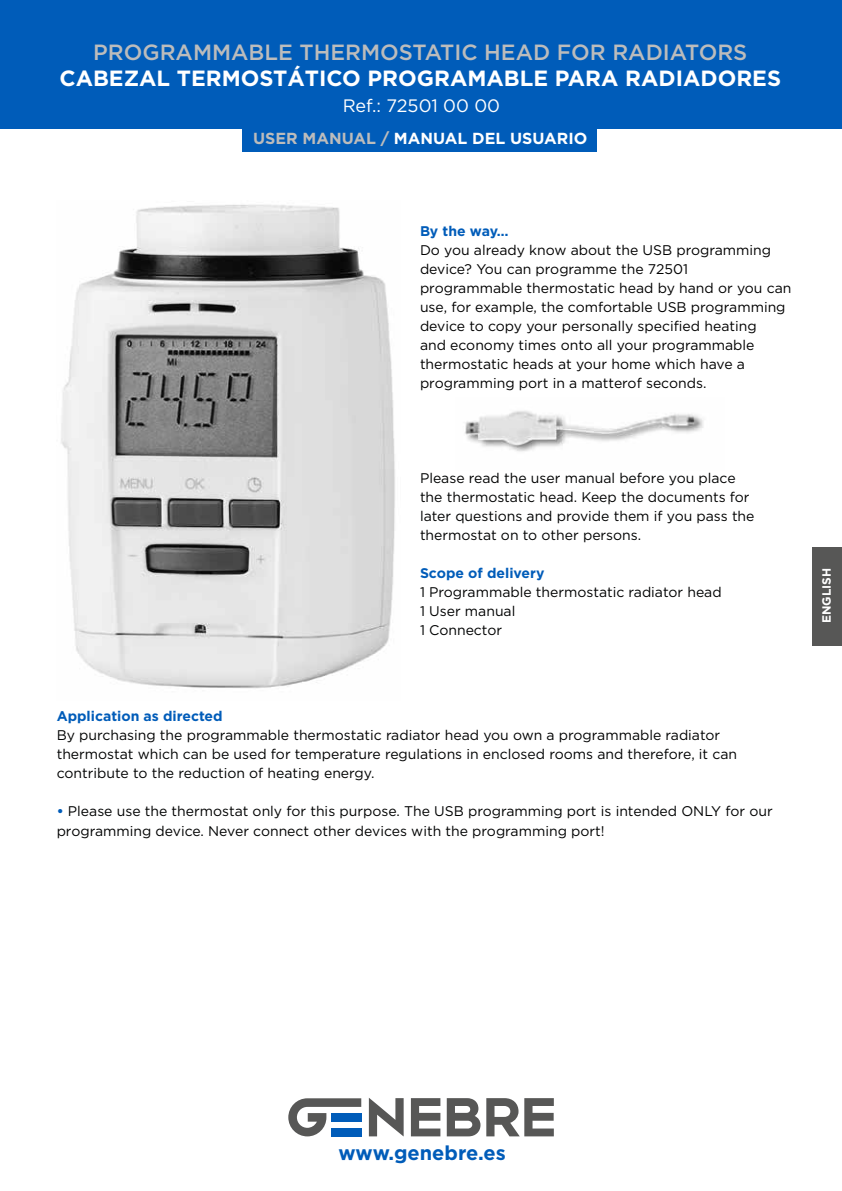
<style>
.page{position:relative;width:842px;height:1191px;background:#fff}
.page>*{position:absolute;margin:0;border:0;box-sizing:border-box;transform-origin:0 0}
.t1{font:700 22px "Gotham HTF";color:#fff}
.t2{font:500 22px "Gotham HTF";color:#bcbcbc}
.t3{font:700 20px "Gotham HTF";color:#005cb9}
.t4{font:18px "Gotham";color:#fff}
.t5{font:700 16px "Gotham HTF";color:#fff}
.t6{font:14px/19px "Gotham";color:#010202}
.t7{font:14px/19px "Gotham";color:#000}
.t8{font:700 14px "Gotham";color:#005cb9}
.t9{font:700 12px "Gotham";color:#fff}
.s1{color:#bcbcbc}
.s2{font-weight:700;color:#005cb9}
</style>
<div class="page">
<div style="left:812px;top:547px;width:30px;height:98px;background:#575756"></div>
<div style="left:0;top:0;width:842px;height:129px;background:#005cb9"></div>
<svg style="left:369px;top:1098px;width:35px;height:38px"></svg>
<svg style="left:411px;top:1098px;width:29px;height:38px"></svg>
<svg style="left:447px;top:1098px;width:33px;height:38px"></svg>
<svg style="left:486px;top:1098px;width:68px;height:38px"></svg>
<svg style="left:288px;top:1098px;width:73px;height:38px"></svg>
<div style="left:331px;top:1113px;width:30px;height:8px;background:#005cb9"></div>
<div style="left:331px;top:1127px;width:30px;height:9px;background:#005cb9"></div>
<div style="left:242px;top:127px;width:355px;height:25px;background:#005cb9"></div>
<img style="left:61px;top:204px;width:334px;height:485px">
<img style="left:465px;top:411px;width:238px;height:41px">
<h1 class="t2" style="left:93px;top:39px;width:656px">PROGRAMMABLE THERMOSTATIC HEAD FOR RADIATORS</h1>
<h1 class="t1" style="left:59px;top:65px;width:723px">CABEZAL TERMOSTÁTICO PROGRAMABLE PARA RADIADORES</h1>
<p class="t4" style="left:343px;top:95px;width:159px">Ref.: 72501 00 00</p>
<p class="t5" style="left:253px;top:130px;width:336px"><span class="s1">USER MANUAL /</span> MANUAL DEL USUARIO</p>
<p class="t8" style="left:420px;top:222px;width:90px">By the way…</p>
<p class="t7" style="left:420px;top:240px;width:373px">Do you already know about the USB programming device? You can programme the 72501 programmable thermostatic head by hand or you can use, for example, the comfortable USB programming device to copy your personally specified heating<br>and economy times onto all your programmable thermostatic heads at your home which have a programming port in a matterof seconds.</p>
<p class="t6" style="left:420px;top:468px;width:336px">Please read the user manual before you place the thermostatic head. Keep the documents for later questions and provide them if you pass the thermostat on to other persons.</p>
<p class="t8" style="left:420px;top:564px;width:126px">Scope of delivery</p>
<p class="t6" style="left:420px;top:582px;width:303px">1 Programmable thermostatic radiator head<br>1 User manual<br>1 Connector</p>
<p class="t8" style="left:57px;top:707px;width:167px">Application as directed</p>
<p class="t6" style="left:57px;top:725px;width:682px">By purchasing the programmable thermostatic radiator head you own a programmable radiator thermostat which can be used for temperature regulations in enclosed rooms and therefore, it can contribute to the reduction of heating energy.</p>
<p class="t6" style="left:57px;top:800px;width:717px;line-height:20px"><span class="s2">•</span> Please use the thermostat only for this purpose. The USB programming port is intended ONLY for our programming device. Never connect other devices with the programming port!</p>
<p class="t9" style="left:819px;top:623px;width:57px;rotate:-90deg">ENGLISH</p>
<h2 class="t3" style="left:339px;top:1141px;width:169px">www.genebre.es</h2>
</div>
